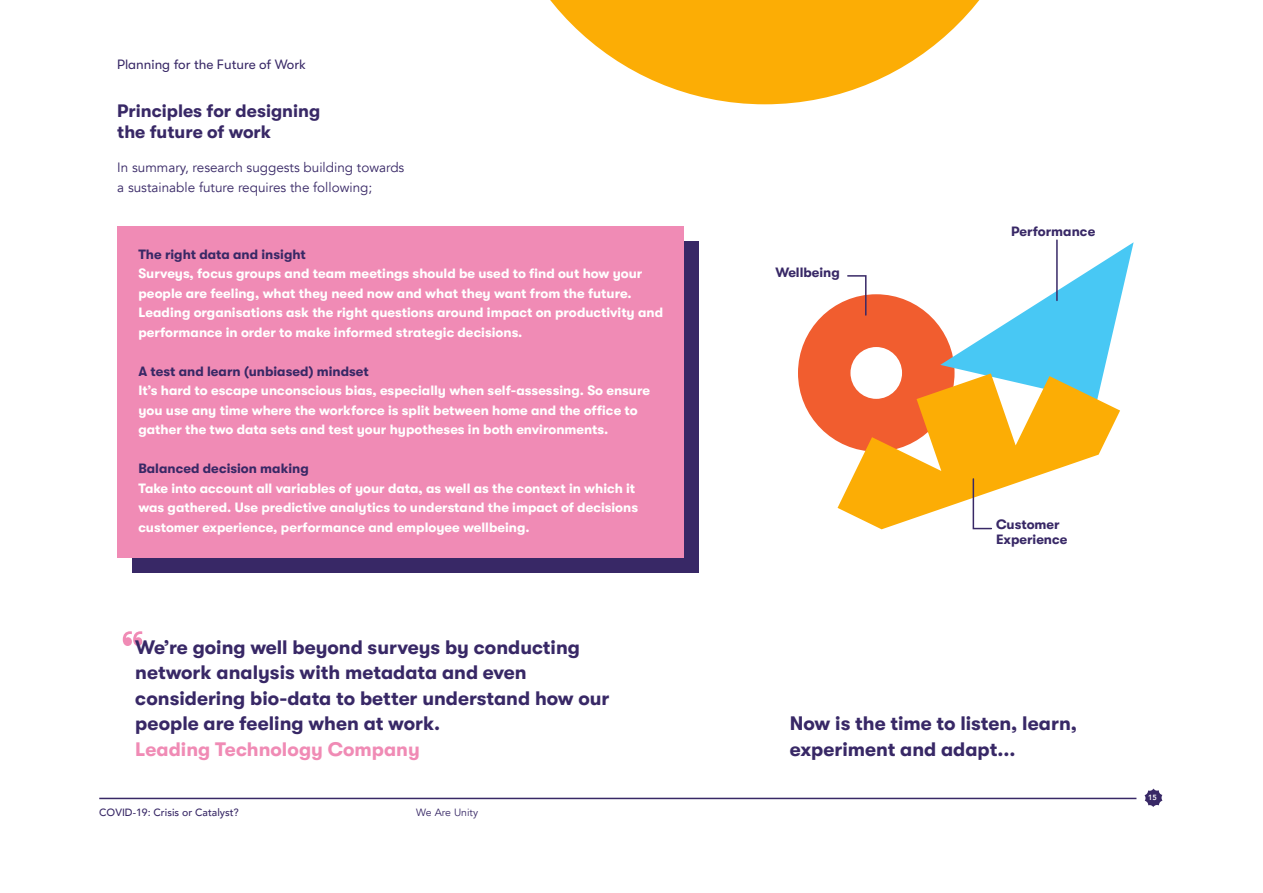
<style>
.page{position:relative;width:1263px;height:893px;background:#fff}
.page>*{position:absolute;margin:0;border:0;box-sizing:border-box;transform-origin:0 0}
.t1{font:700 19.5px/25.5px "GT Walsheim";color:#382866}
.t2{font:700 19.5px "GT Walsheim";color:#f08bb5}
.t3{font:700 18px/21px "GT Walsheim";color:#382866}
.t4{font:700 13.5px/19.5px "GT Walsheim";color:#fff}
.t5{font:700 13.5px/15px "GT Walsheim";color:#382866}
.t6{font:13.5px/19.5px "Avenir";color:#382866}
.t7{font:13.5px "GT Walsheim";color:#382866}
.t8{font:500 10.5px "Avenir";color:#382866}
.t9{font:10.5px "Avenir";color:#382866}
.t10{font:800 7.5px "Avenir";color:#fff}
</style>
<div class="page">
<svg style="left:1144px;top:788px;width:18px;height:19px"></svg>
<hr style="left:99px;top:798px;width:1037px;height:1px;background:#382866">
<div style="left:133px;top:241px;width:566px;height:332px;background:#382866"></div>
<div style="left:118px;top:226px;width:566px;height:332px;background:#f08bb5"></div>
<svg style="left:798px;top:242px;width:335px;height:288px"></svg>
<hr style="left:1056px;top:240px;width:2px;height:60px;background:#382866">
<svg style="left:123px;top:631px;width:19px;height:15px"></svg>
<svg style="left:550px;top:0;width:430px;height:104px;fill:#fcad05"></svg>
<p class="t7" style="left:117px;top:57px;width:190px">Planning for the Future of Work</p>
<h2 class="t3" style="left:117px;top:100px;width:205px">Principles for designing the future of work</h2>
<p class="t6" style="left:117px;top:158px;width:289px">In summary, research suggests building towards a sustainable future requires the following;</p>
<p class="t5" style="left:138px;top:247px;width:169px">The right data and insight</p>
<p class="t4" style="left:138px;top:264px;width:526px">Surveys, focus groups and team meetings should be used to find out how your people are feeling, what they need now and what they want from the future.<br>Leading organisations ask the right questions around impact on productivity and performance in order to make informed strategic decisions.</p>
<p class="t5" style="left:138px;top:364px;width:232px">A test and learn (unbiased) mindset</p>
<p class="t4" style="left:138px;top:381px;width:513px">It’s hard to escape unconscious bias, especially when self-assessing. So ensure you use any time where the workforce is split between home and the office to gather the two data sets and test your hypotheses in both environments.</p>
<p class="t5" style="left:138px;top:461px;width:172px">Balanced decision making</p>
<p class="t4" style="left:138px;top:478px;width:501px">Take into account all variables of your data, as well as the context in which it was gathered. Use predictive analytics to understand the impact of decisions customer experience, performance and employee wellbeing.</p>
<h1 class="t1" style="left:135px;top:634px;width:476px">We’re going well beyond surveys by conducting network analysis with metadata and even considering bio-data to better understand how our people are feeling when at work.</h1>
<h1 class="t2" style="left:135px;top:738px;width:286px">Leading Technology Company</h1>
<p class="t8" style="left:99px;top:804px;width:141px">COVID-19: Crisis or Catalyst?</p>
<p class="t9" style="left:416px;top:806px;width:63px">We Are Unity</p>
<p class="t5" style="left:775px;top:264px;width:66px">Wellbeing</p>
<p class="t5" style="left:1011px;top:224px;width:86px">Performance</p>
<p class="t5" style="left:996px;top:517px;width:73px">Customer<br>Experience</p>
<h1 class="t1" style="left:790px;top:711px;width:289px">Now is the time to listen, learn, experiment and adapt...</h1>
<p class="t10" style="left:1148px;top:792px;width:10px">15</p>
</div>
